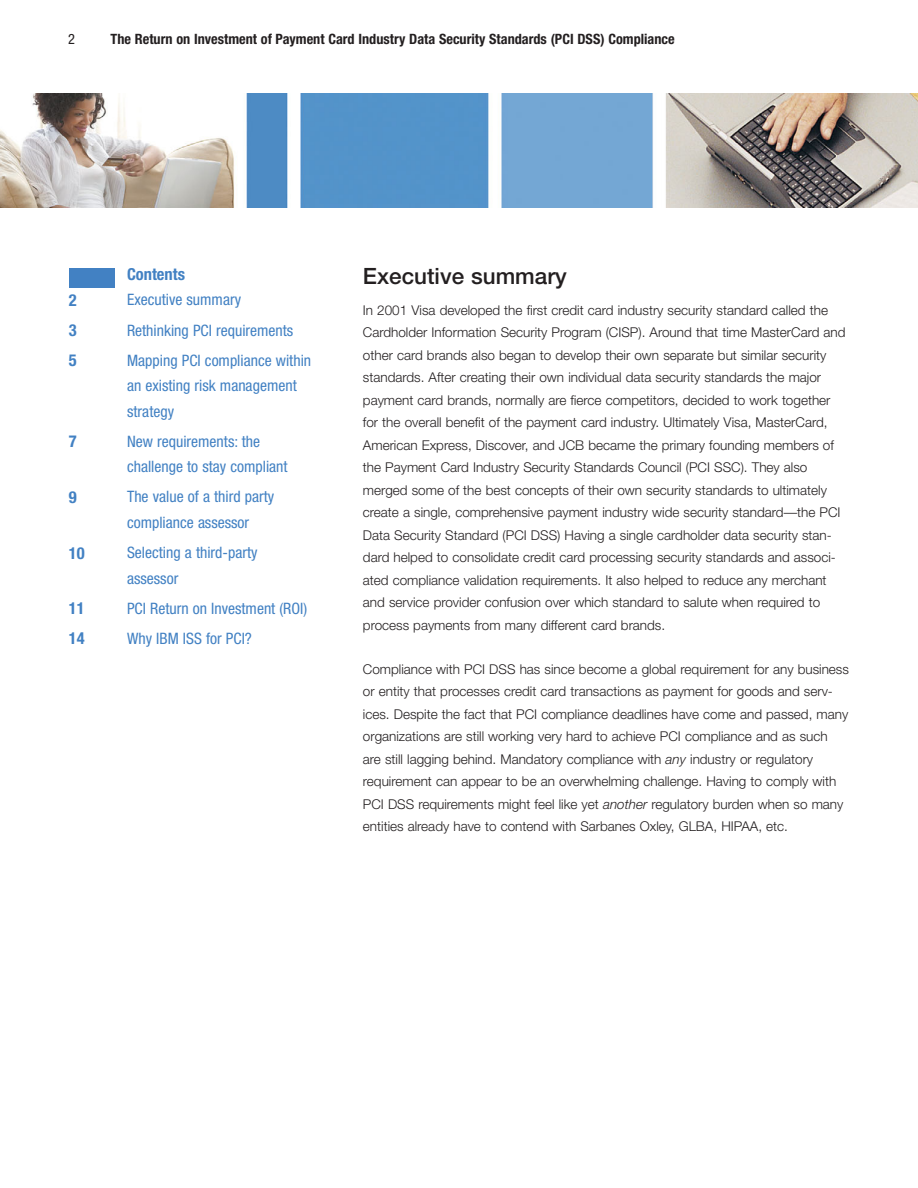
<style>
.page{position:relative;width:918px;height:1188px;background:#fff}
.page>*{position:absolute;margin:0;border:0;box-sizing:border-box;transform-origin:0 0}
.t1{font:500 22.5px "Helvetica Neue";color:#231f20}
.t2{font:700 condensed 16.5px "Helvetica Neue";color:#4281c3}
.t3{font:condensed 15.75px/25.5px "Helvetica Neue";color:#4281c3}
.t4{font:700 condensed 14.25px "Helvetica Neue";color:#231f20}
.t5{font:condensed 14.25px "Helvetica Neue";color:#231f20}
.t6{font:300 13.5px/22.5px "Helvetica Neue";color:#231f20}
.s1{font-style:italic}
</style>
<div class="page">
<div style="left:69px;top:268px;width:45px;height:20px;background:#4281c3"></div>
<img style="left:0;top:94px;width:918px;height:114px">
<p class="t5" style="left:68px;top:34px;width:8px">2</p>
<p class="t4" style="left:111px;top:34px;width:566px">The Return on Investment of Payment Card Industry Data Security Standards (PCI DSS) Compliance</p>
<p class="t2" style="left:127px;top:268px;width:60px">Contents</p>
<p class="t2" style="left:69px;top:294px;width:9px">2</p>
<p class="t3" style="left:127px;top:288px;width:116px">Executive summary</p>
<p class="t2" style="left:69px;top:324px;width:9px">3</p>
<p class="t3" style="left:127px;top:319px;width:168px">Rethinking PCI requirements</p>
<p class="t2" style="left:69px;top:354px;width:9px">5</p>
<p class="t3" style="left:127px;top:349px;width:186px">Mapping PCI compliance within an existing risk management</p>
<p class="t3" style="left:127px;top:400px;width:49px">strategy</p>
<p class="t2" style="left:69px;top:436px;width:9px">7</p>
<p class="t3" style="left:127px;top:430px;width:162px">New requirements: the challenge to stay compliant</p>
<p class="t2" style="left:69px;top:491px;width:9px">9</p>
<p class="t3" style="left:127px;top:485px;width:149px">The value of a third party compliance assessor</p>
<p class="t2" style="left:69px;top:547px;width:17px">10</p>
<p class="t3" style="left:127px;top:541px;width:132px">Selecting a third-party</p>
<p class="t3" style="left:127px;top:567px;width:53px">assessor</p>
<p class="t2" style="left:69px;top:602px;width:17px">11</p>
<p class="t3" style="left:127px;top:597px;width:182px">PCI Return on Investment (ROI)</p>
<p class="t2" style="left:69px;top:633px;width:17px">14</p>
<p class="t3" style="left:127px;top:627px;width:126px">Why IBM ISS for PCI?</p>
<h2 class="t1" style="left:363px;top:268px;width:205px">Executive summary</h2>
<p class="t6" style="left:363px;top:300px;width:484px">In 2001 Visa developed the first credit card industry security standard called the Cardholder Information Security Program (CISP). Around that time MasterCard and other card brands also began to develop their own separate but similar security standards. After creating their own individual data security standards the major payment card brands, normally are fierce competitors, decided to work together for the overall benefit of the payment card industry. Ultimately Visa, MasterCard, American Express, Discover, and JCB became the primary founding members of the Payment Card Industry Security Standards Council (PCI SSC). They also merged some of the best concepts of their own security standards to ultimately create a single, comprehensive payment industry wide security standard—the PCI Data Security Standard (PCI DSS) Having a single cardholder data security stan&shy;dard helped to consolidate credit card processing security standards and associ&shy;ated compliance validation requirements. It also helped to reduce any merchant and service provider confusion over which standard to salute when required to process payments from many different card brands.</p>
<p class="t6" style="left:363px;top:659px;width:488px">Compliance with PCI DSS has since become a global requirement for any business or entity that processes credit card transactions as payment for goods and serv&shy;ices. Despite the fact that PCI compliance deadlines have come and passed, many organizations are still working very hard to achieve PCI compliance and as such are still lagging behind. Mandatory compliance with <span class="s1">any</span> industry or regulatory requirement can appear to be an overwhelming challenge. Having to comply with PCI DSS requirements might feel like yet <span class="s1">another</span> regulatory burden when so many entities already have to contend with Sarbanes Oxley, GLBA, HIPAA, etc.</p>
</div>
